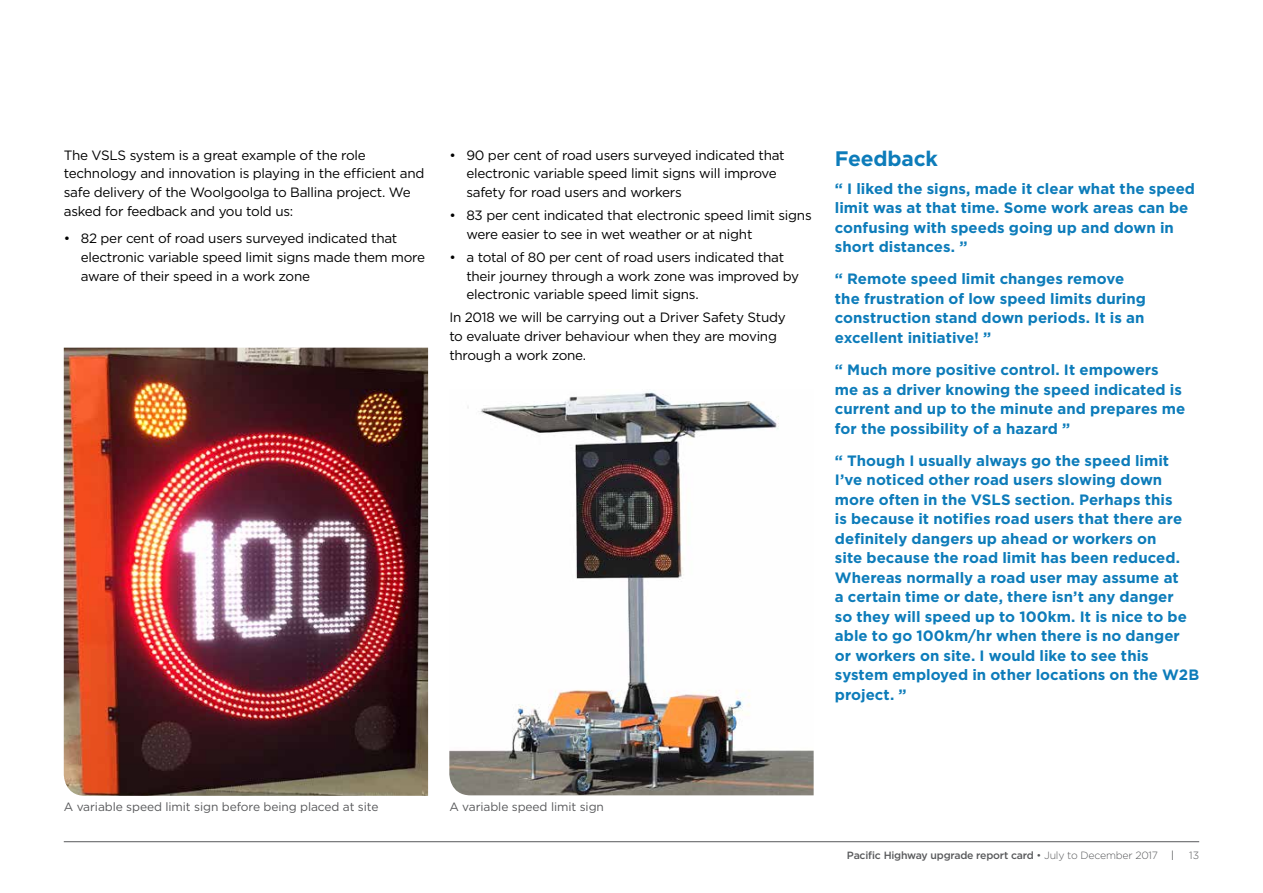
<style>
.page{position:relative;width:1263px;height:893px;background:#fff}
.page>*{position:absolute;margin:0;border:0;box-sizing:border-box;transform-origin:0 0}
.PULLOUT_PURPLE_HEADE{font:700 21px "Gotham";letter-spacing:-.01em;color:#0d7cba}
.PULLOUT_PURPLE{font:700 15px/19.5px "Gotham";color:#0d7cba}
.BODY_2{font:13.5px/18.8px "Gotham";letter-spacing:-.02em;color:#000}
.CAPTIONS_GREY_LEFT{font:12px "Gotham";letter-spacing:-.01em;color:#58595b}
.t1{font:500 10.5px "Gotham";letter-spacing:-.02em;color:#58595b}
.s1{font-weight:300}
.s2{font-weight:300;font-size:13.5px}
</style>
<div class="page">
<hr style="left:64px;top:841px;width:1135px;height:1px;background:#58595b">
<img style="left:449px;top:391px;width:365px;height:404px">
<img style="left:64px;top:348px;width:364px;height:448px">
<p class="BODY_2" style="left:64px;top:145px;width:362px">The VSLS system is a great example of the role technology and innovation is playing in the efficient and safe delivery of the Woolgoolga to Ballina project. We asked for feedback and you told us:</p>
<p class="BODY_2" style="left:81px;top:229px;width:346px;text-indent:-17px">• 82 per cent of road users surveyed indicated that electronic variable speed limit signs made them more aware of their speed in a work zone</p>
<p class="BODY_2" style="left:466px;top:145px;width:320px;text-indent:-17px">• 90 per cent of road users surveyed indicated that electronic variable speed limit signs will improve safety for road users and workers</p>
<p class="BODY_2" style="left:466px;top:206px;width:347px;text-indent:-17px">• 83 per cent indicated that electronic speed limit signs were easier to see in wet weather or at night</p>
<p class="BODY_2" style="left:466px;top:247px;width:334px;text-indent:-17px">• a total of 80 per cent of road users indicated that their journey through a work zone was improved by electronic variable speed limit signs.</p>
<p class="BODY_2" style="left:449px;top:308px;width:338px">In 2018 we will be carrying out a Driver Safety Study to evaluate driver behaviour when they are moving through a work zone.</p>
<p class="PULLOUT_PURPLE_HEADE" style="left:835px;top:144px;width:105px">Feedback</p>
<p class="PULLOUT_PURPLE" style="left:835px;top:178px;width:362px">“ I liked the signs, made it clear what the speed limit was at that time. Some work areas can be confusing with speeds going up and down in short distances. ”</p>
<p class="PULLOUT_PURPLE" style="left:835px;top:269px;width:313px">“ Remote speed limit changes remove the frustration of low speed limits during construction stand down periods. It is an excellent initiative! ”</p>
<p class="PULLOUT_PURPLE" style="left:835px;top:360px;width:352px">“ Much more positive control. It empowers me as a driver knowing the speed indicated is current and up to the minute and prepares me for the possibility of a hazard ”</p>
<p class="PULLOUT_PURPLE" style="left:835px;top:451px;width:366px">“ Though I usually always go the speed limit I’ve noticed other road users slowing down more often in the VSLS section. Perhaps this<br>is because it notifies road users that there are definitely dangers up ahead or workers on<br>site because the road limit has been reduced.<br>Whereas normally a road user may assume at<br>a certain time or date, there isn’t any danger<br>so they will speed up to 100km. It is nice to be able to go 100km/hr when there is no danger or workers on site. I would like to see this system employed in other locations on the W2B project. ”</p>
<p class="CAPTIONS_GREY_LEFT" style="left:64px;top:799px;width:316px">A variable speed limit sign before being placed at site</p>
<p class="CAPTIONS_GREY_LEFT" style="left:449px;top:799px;width:156px">A variable speed limit sign</p>
<p class="t1" style="left:847px;top:848px;width:354px">Pacific Highway upgrade report card <span class="s1">• July to December 2017</span> <span class="s2">I</span> <span class="s1">13</span></p>
</div>
